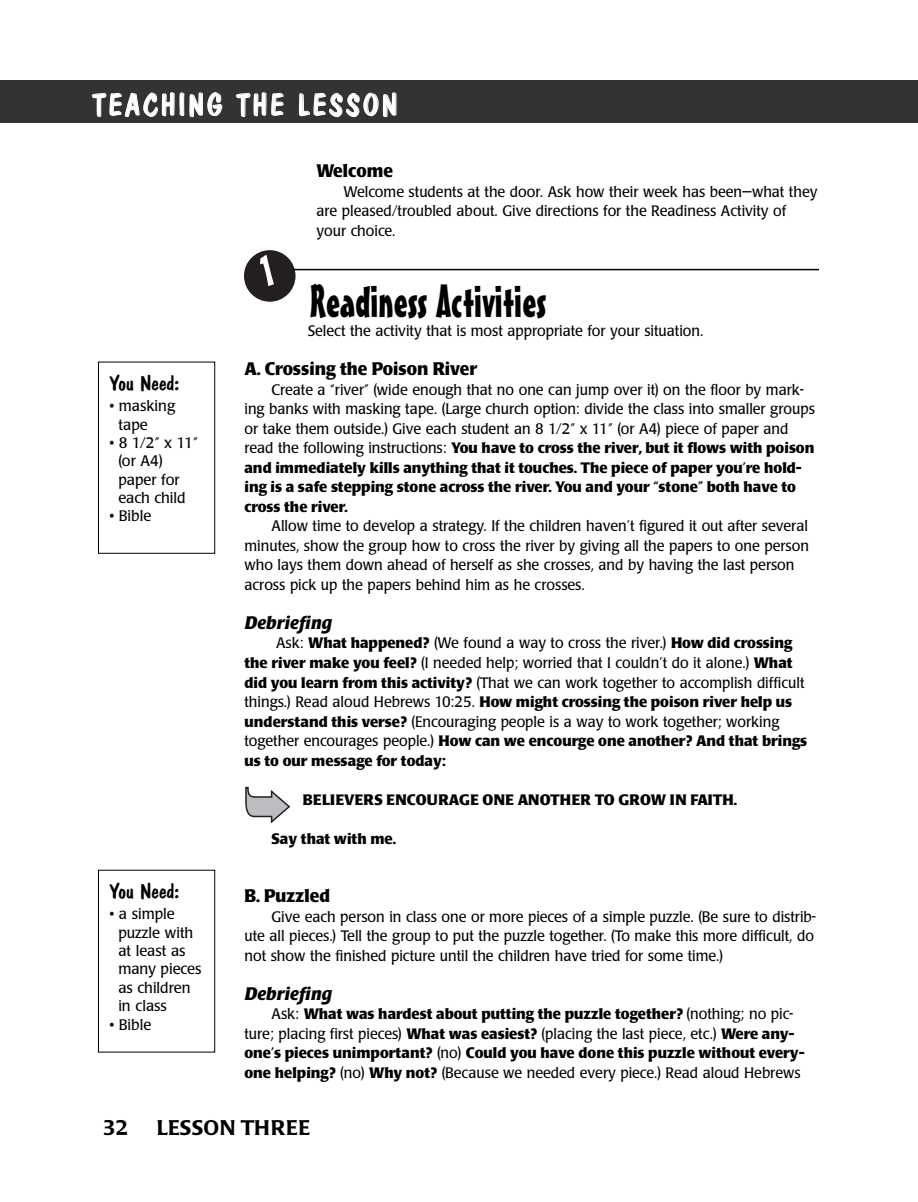
<style>
.page{position:relative;width:918px;height:1202px;background:#fff}
.page>*{position:absolute;margin:0;border:0;box-sizing:border-box;transform-origin:0 0}
.t1{font:45px "Mister Earl BT";color:#000}
.t2{font:30px "Dom Casual D";letter-spacing:.1em;color:#fff}
.t3{font:21px "Dom Casual D";color:#000;scale:1.05 1}
.t4{font:500 21px "Poppl Laudatio";letter-spacing:.02em;color:#000}
.t5{font:700 18px "Poppl Laudatio";color:#000;scale:.95 1}
.t6{font:italic 700 18px "Poppl Laudatio";color:#000}
.t7{font:15px/19.5px "Poppl Laudatio";color:#000;scale:.95 1}
.t8{font:700 15px/19.5px "Poppl Laudatio";color:#000}
.t9{font:15px/18.3px "Poppl Laudatio";color:#000}
.t10{font:700 15px "Poppl Laudatio";letter-spacing:.02em;color:#000}
.s1{font-weight:700}
.s2{font-weight:400}
</style>
<div class="page">
<hr style="left:292px;top:269px;width:527px;height:1px;background:#000">
<div style="left:0;top:80px;width:891px;height:43px;background:#333"></div>
<div style="left:891px;top:80px;width:27px;height:43px;background:#333"></div>
<div style="left:98px;top:362px;width:117px;height:191px;border:1px solid #000"></div>
<svg style="left:245px;top:786px;width:45px;height:37px"></svg>
<div style="left:98px;top:869px;width:117px;height:183px;border:1px solid #000"></div>
<svg style="left:244px;top:250px;width:52px;height:52px"></svg>
<h2 class="t2" style="left:92px;top:87px;width:306px">TEACHING THE LESSON</h2>
<h3 class="t3" style="left:109px;top:371px;width:68px">You Need:</h3>
<p class="t9" style="left:118px;top:398px;width:58px;text-indent:-9px">• masking tape</p>
<p class="t9" style="left:118px;top:435px;width:81px;text-indent:-9px">• 8 1/2” x 11” (or A4) paper for each child</p>
<p class="t9" style="left:109px;top:508px;width:43px">• Bible</p>
<h3 class="t3" style="left:109px;top:879px;width:68px">You Need:</h3>
<p class="t9" style="left:118px;top:906px;width:85px;text-indent:-9px">• a simple puzzle with at least as many pieces as children in class</p>
<p class="t9" style="left:109px;top:1016px;width:43px">• Bible</p>
<p class="t5" style="left:316px;top:164px;width:82px">Welcome</p>
<p class="t7" style="left:316px;top:183px;width:529px;text-indent:27px">Welcome students at the door. Ask how their week has been—what they are pleased/troubled about. Give directions for the Readiness Activity of your choice.</p>
<h1 class="t1" style="left:310px;top:284px;width:238px">Readiness Activities</h1>
<p class="t7" style="left:308px;top:323px;width:418px">Select the activity that is most appropriate for your situation.</p>
<p class="t5" style="left:244px;top:362px;width:247px">A. Crossing the Poison River</p>
<p class="t7" style="left:244px;top:381px;width:602px;text-indent:27px">Create a “river” (wide enough that no one can jump over it) on the floor by mark&shy;ing banks with masking tape. (Large church option: divide the class into smaller groups or take them outside.) Give each student an 8 1/2” x 11” (or A4) piece of paper and read the following instructions: <span class="s1">You have to cross the river, but it flows with poison and immediately kills anything that it touches. The piece of paper you’re hold&shy;ing is a safe stepping stone across the river. You and your “stone” both have to cross the river.</span></p>
<p class="t7" style="left:244px;top:518px;width:596px;text-indent:27px">Allow time to develop a strategy. If the children haven’t figured it out after several minutes, show the group how to cross the river by giving all the papers to one person who lays them down ahead of herself as she crosses, and by having the last person across pick up the papers behind him as he crosses.</p>
<p class="t6" style="left:244px;top:615px;width:89px">Debriefing</p>
<p class="t7" style="left:244px;top:635px;width:594px;text-indent:32px">Ask: <span class="s1">What happened?</span> (We found a way to cross the river.) <span class="s1">How did crossing the river make you feel?</span> (I needed help; worried that I couldn’t do it alone.) <span class="s1">What did you learn from this activity?</span> (That we can work together to accomplish difficult things.) Read aloud Hebrews 10:25. <span class="s1">How might crossing the poison river help us understand this verse?</span> (Encouraging people is a way to work together; working together encourages people.) <span class="s1">How can we encourge one another? And that brings us to our message for today:</span></p>
<p class="t10" style="left:303px;top:793px;width:435px">BELIEVERS ENCOURAGE ONE ANOTHER TO GROW IN FAITH.</p>
<p class="t8" style="left:272px;top:830px;width:126px">Say that with me.</p>
<p class="t5" style="left:244px;top:888px;width:92px">B. Puzzled</p>
<p class="t7" style="left:244px;top:908px;width:603px;text-indent:27px">Give each person in class one or more pieces of a simple puzzle. (Be sure to distrib&shy;ute all pieces.) Tell the group to put the puzzle together. (To make this more difficult, do not show the finished picture until the children have tried for some time.)</p>
<p class="t6" style="left:244px;top:986px;width:89px">Debriefing</p>
<p class="t8" style="left:244px;top:1005px;width:562px;text-indent:27px"><span class="s2">Ask:</span> What was hardest about putting the puzzle together? <span class="s2">(nothing; no pic&shy;ture; placing first pieces)</span> What was easiest? <span class="s2">(placing the last piece, etc.)</span> Were any&shy;one’s pieces unimportant? <span class="s2">(no)</span> Could you have done this puzzle without every&shy;one helping? <span class="s2">(no)</span> Why not? <span class="s2">(Because we needed every piece.) Read aloud Hebrews</span></p>
<h3 class="t4" style="left:103px;top:1119px;width:27px">32</h3>
<h3 class="t4" style="left:157px;top:1119px;width:155px">LESSON THREE</h3>
</div>
